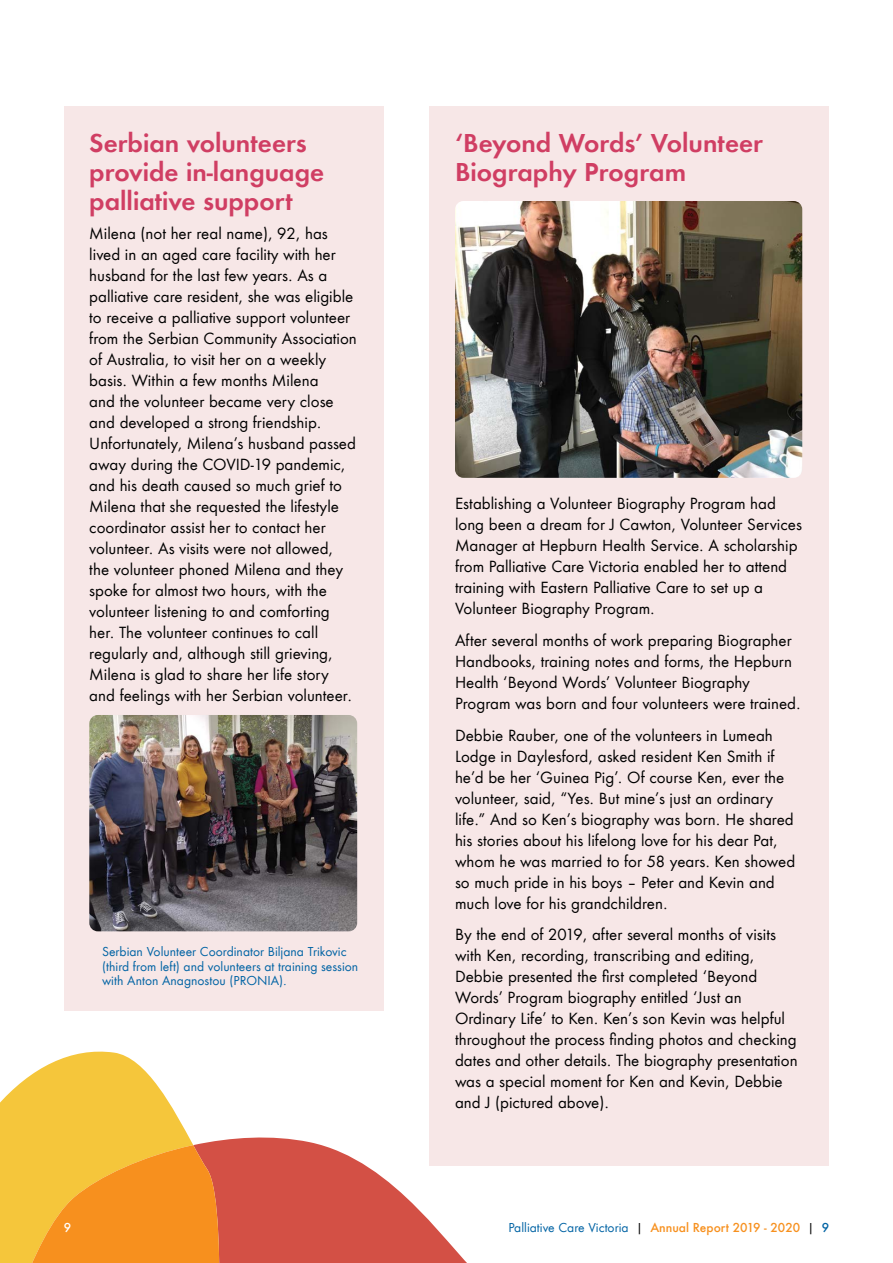
<style>
.page{position:relative;width:893px;height:1263px;background:#fff}
.page>*{position:absolute;margin:0;border:0;box-sizing:border-box;transform-origin:0 0}
.t1{font:24px/28.8px "Futura ND Demibold";color:#d03e63}
.t2{font:15px/21px "Futura ND Book";color:#000}
.t3{font:12px/14.4px "Futura ND Book";color:#0063a4}
.t4{font:500 12px "Futura";color:#fff}
.s1{color:#000}
.s2{font-family:"Futura";font-weight:500;color:#f7901e}
.s3{font-family:"Futura";font-weight:500}
</style>
<div class="page">
<div style="left:64px;top:106px;width:320px;height:905px;background:#f7e7e7"></div>
<img style="left:89px;top:715px;width:268px;height:216px">
<div style="left:429px;top:106px;width:400px;height:1059px;background:#f7e7e7"></div>
<img style="left:455px;top:201px;width:347px;height:277px">
<svg style="left:248px;top:1137px;width:333px;height:126px"></svg>
<svg style="left:0;top:1051px;width:180px;height:212px;fill:#f5c63b"></svg>
<svg style="left:19px;top:1121px;width:229px;height:142px;background:#f19e36"></svg>
<h1 class="t1" style="left:89px;top:129px;width:236px">Serbian volunteers provide in-language palliative support</h1>
<p class="t2" style="left:89px;top:223px;width:269px">Milena (not her real name), 92, has lived in an aged care facility with her husband for the last few years. As a palliative care resident, she was eligible to receive a palliative support volunteer from the Serbian Community Association of Australia, to visit her on a weekly basis. Within a few months Milena<br>and the volunteer became very close and developed a strong friendship.<br>Unfortunately, Milena’s husband passed away during the COVID-19 pandemic, and his death caused so much grief to Milena that she requested the lifestyle coordinator assist her to contact her volunteer. As visits were not allowed, the volunteer phoned Milena and they spoke for almost two hours, with the volunteer listening to and comforting her. The volunteer continues to call regularly and, although still grieving, Milena is glad to share her life story and feelings with her Serbian volunteer.</p>
<p class="t3" style="left:102px;top:945px;width:258px">Serbian Volunteer Coordinator Biljana Trikovic (third from left) and volunteers at training session with Anton Anagnostou (PRONIA).</p>
<p class="t4" style="left:64px;top:1219px;width:9px">9</p>
<h1 class="t1" style="left:455px;top:129px;width:309px">‘Beyond Words’ Volunteer<br>Biography Program</h1>
<p class="t2" style="left:455px;top:493px;width:348px">Establishing a Volunteer Biography Program had long been a dream for J Cawton, Volunteer Services Manager at Hepburn Health Service. A scholarship from Palliative Care Victoria enabled her to attend training with Eastern Palliative Care to set up a Volunteer Biography Program.</p>
<p class="t2" style="left:455px;top:630px;width:347px">After several months of work preparing Biographer Handbooks, training notes and forms, the Hepburn Health ‘Beyond Words’ Volunteer Biography Program was born and four volunteers were trained.</p>
<p class="t2" style="left:455px;top:725px;width:342px">Debbie Rauber, one of the volunteers in Lumeah Lodge in Daylesford, asked resident Ken Smith if he’d be her ‘Guinea Pig’. Of course Ken, ever the volunteer, said, “Yes. But mine’s just an ordinary life.” And so Ken’s biography was born. He shared his stories about his lifelong love for his dear Pat, whom he was married to for 58 years. Ken showed so much pride in his boys – Peter and Kevin and much love for his grandchildren.</p>
<p class="t2" style="left:455px;top:924px;width:344px">By the end of 2019, after several months of visits with Ken, recording, transcribing and editing, Debbie presented the first completed ‘Beyond Words’ Program biography entitled ‘Just an Ordinary Life’ to Ken. Ken’s son Kevin was helpful throughout the process finding photos and checking dates and other details. The biography presentation was a special moment for Ken and Kevin, Debbie and J (pictured above).</p>
<p class="t3" style="left:508px;top:1220px;width:322px">Palliative Care Victoria <span class="s1">|</span> <span class="s2">Annual Report 2019 - 2020</span> <span class="s1">|</span> <span class="s3">9</span></p>
</div>
